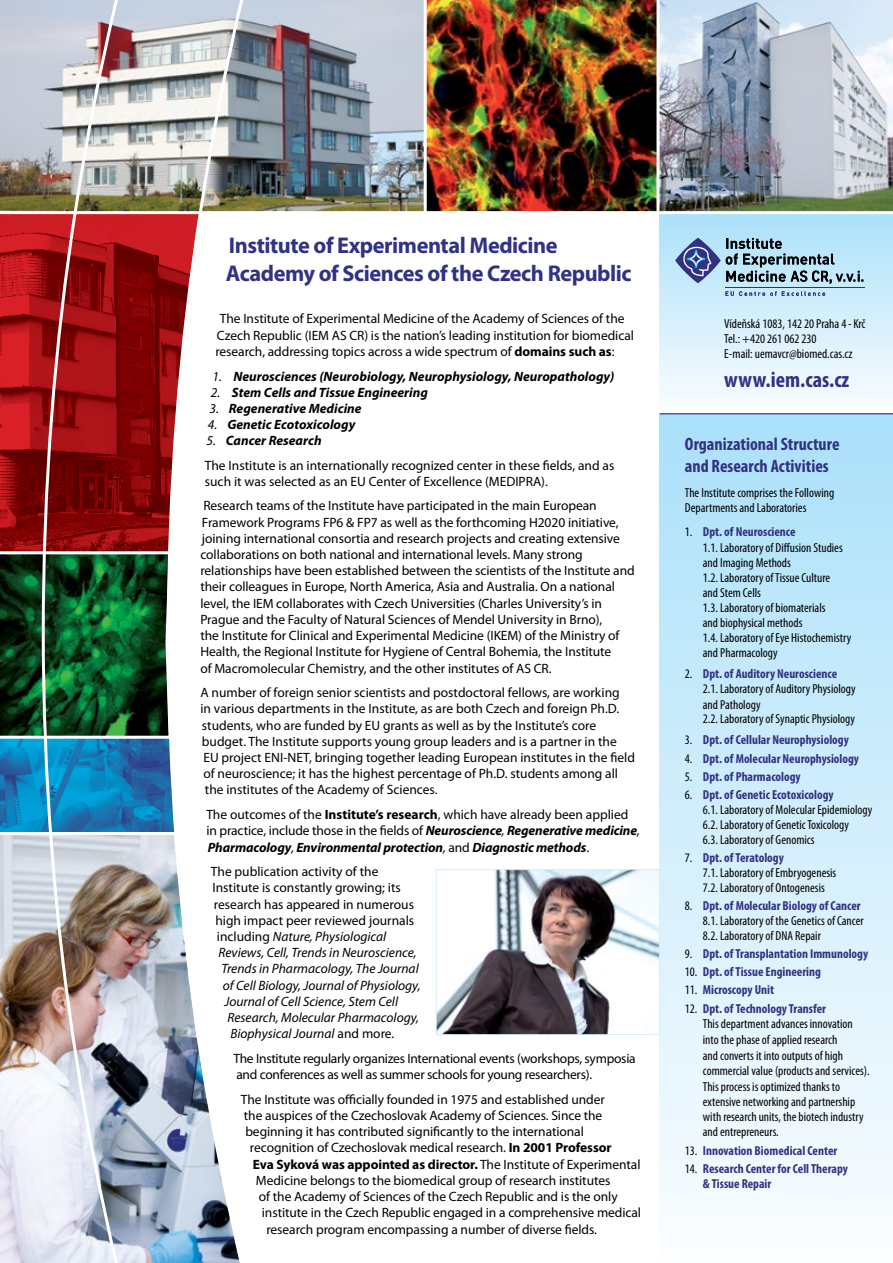
<style>
.page{position:relative;width:893px;height:1263px;background:#fff}
.page>*{position:absolute;margin:0;border:0;box-sizing:border-box;transform-origin:0 0}
.t1{font:700 22.8px/27.3px "Myriad Pro";letter-spacing:-.02em;color:#313282}
.t2{font:700 condensed 22.2px "Myriad Pro";color:#313282}
.t3{font:700 condensed 18px/21.6px "Myriad Pro";color:#313282}
.t4{font:13.5px/16.2px "Myriad Pro";letter-spacing:-.005em;color:#000}
.t5{font:italic 13.5px "Myriad Pro";color:#000}
.t6{font:italic 700 13.5px "Myriad Pro";color:#000}
.t7{font:700 13.5px "Myriad Pro";letter-spacing:-.005em;color:#000}
.t8{font:condensed 13.05px/15.1px "Myriad Pro";color:#000}
.t9{font:700 condensed 13.05px/15.3px "Myriad Pro";color:#313282}
.s1{font-weight:700}
.s2{font-weight:400}
.s3{font-style:italic}
.s4{font-weight:700;font-style:italic}
.s5{font-style:normal}
.s6{font-weight:700;color:#313282}
.s7{font-weight:400;color:#000}
</style>
<div class="page">
<img style="left:0;top:0;width:40px;height:211px">
<img style="left:0;top:214px;width:40px;height:336px">
<div style="left:659px;top:214px;width:234px;height:200px;background:linear-gradient(to bottom,#abe0f9,#fbfdff)"></div>
<div style="left:660px;top:414px;width:233px;height:849px;background:linear-gradient(to bottom,#abe0fa,#fbfdff)"></div>
<svg style="left:0;top:835px;width:40px;height:428px"></svg>
<img style="left:663px;top:0;width:230px;height:211px">
<svg style="left:0;top:550px;width:40px;height:282px;background:#0e4f51"></svg>
<svg style="left:659px;top:0;width:4px;height:1263px;background:#cde5f2"></svg>
<hr style="left:0;top:211px;width:893px;height:3px;background:#fff">
<svg style="left:725px;top:291px;width:100px;height:5px"></svg>
<hr style="left:725px;top:287px;width:139px;height:1px;background:#313282">
<svg style="left:675px;top:238px;width:188px;height:46px;background:#8eacc3"></svg>
<img style="left:537px;top:0;width:120px;height:212px">
<img style="left:40px;top:0;width:497px;height:1263px">
<img style="left:438px;top:871px;width:220px;height:162px">
<div style="left:436px;top:869px;width:224px;height:166px;border:1px solid #d4effc"></div>
<hr style="left:660px;top:413px;width:233px;height:1px;background:#313282">
<h1 class="t1" style="left:226px;top:231px;width:407px">Institute of Experimental Medicine<br>Academy of Sciences of the Czech Republic</h1>
<p class="t4" style="left:215px;top:311px;width:420px;text-indent:4px">The Institute of Experimental Medicine of the Academy of Sciences of the<br>Czech Republic (IEM AS CR) is the nation’s leading institution for biomedical research, addressing topics across a wide spectrum of <span class="s1">domains such as</span>:</p>
<p class="t6" style="left:212px;top:367px;width:404px"><span class="s2">1.</span> Neurosciences (Neurobiology, Neurophysiology, Neuropathology)</p>
<p class="t6" style="left:211px;top:383px;width:219px"><span class="s2">2.</span> Stem Cells and Tissue Engineering</p>
<p class="t6" style="left:209px;top:400px;width:154px"><span class="s2">3.</span> Regenerative Medicine</p>
<p class="t6" style="left:208px;top:416px;width:149px"><span class="s2">4.</span> Genetic Ecotoxicology</p>
<p class="t4" style="left:205px;top:428px;width:411px;line-height:24.8px"><span class="s3">5.</span> <span class="s4">Cancer Research<br></span>The Institute is an internationally recognized center in these fields, and as</p>
<p class="t4" style="left:203px;top:469px;width:395px;line-height:24.8px">such it was selected as an EU Center of Excellence (MEDIPRA).<br>Research teams of the Institute have participated in the main European</p>
<p class="t4" style="left:200px;top:514px;width:436px">Framework Programs FP6 &amp; FP7 as well as the forthcoming H2020 initiative, joining international consortia and research projects and creating extensive collaborations on both national and international levels. Many strong relationships have been established between the scientists of the Institute and their colleagues in Europe, North America, Asia and Australia. On a national level, the IEM collaborates with Czech Universities (Charles University’s in Prague and the Faculty of Natural Sciences of Mendel University in Brno),<br>the Institute for Clinical and Experimental Medicine (IKEM) of the Ministry of Health, the Regional Institute for Hygiene of Central Bohemia, the Institute<br>of Macromolecular Chemistry, and the other institutes of AS CR.</p>
<p class="t4" style="left:200px;top:684px;width:421px">A number of foreign senior scientists and postdoctoral fellows, are working</p>
<p class="t4" style="left:200px;top:700px;width:420px">in various departments in the Institute, as are both Czech and foreign Ph.D.</p>
<p class="t4" style="left:202px;top:717px;width:396px">students, who are funded by EU grants as well as by the Institute’s core</p>
<p class="t4" style="left:202px;top:733px;width:416px">budget. The Institute supports young group leaders and is a partner in the</p>
<p class="t4" style="left:203px;top:749px;width:433px">EU project ENI-NET, bringing together leading European institutes in the field</p>
<p class="t4" style="left:203px;top:765px;width:416px">of neuroscience; it has the highest percentage of Ph.D. students among all</p>
<p class="t4" style="left:205px;top:781px;width:234px">the institutes of the Academy of Sciences.</p>
<p class="t4" style="left:206px;top:806px;width:435px">The outcomes of the <span class="s1">Institute’s research</span>, which have already been applied in practice, include those in the fields of <span class="s4">Neuroscience</span><span class="s3">,</span> <span class="s4">Regenerative medicine</span><span class="s3">,<br></span><span class="s4">Pharmacology</span><span class="s3">,</span> <span class="s4">Environmental protection</span><span class="s3">,</span> and <span class="s4">Diagnostic methods</span>.</p>
<p class="t4" style="left:211px;top:863px;width:169px">The publication activity of the</p>
<p class="t4" style="left:212px;top:879px;width:190px">Institute is constantly growing; its</p>
<p class="t4" style="left:214px;top:896px;width:202px">research has appeared in numerous</p>
<p class="t4" style="left:215px;top:912px;width:200px">high impact peer reviewed journals</p>
<p class="t5" style="left:217px;top:928px;width:171px"><span class="s5">including</span> Nature, Physiological</p>
<p class="t5" style="left:218px;top:944px;width:200px">Reviews, Cell, Trends in Neuroscience,</p>
<p class="t5" style="left:221px;top:960px;width:199px">Trends in Pharmacology, The Journal</p>
<p class="t5" style="left:223px;top:977px;width:199px">of Cell Biology, Journal of Physiology,</p>
<p class="t5" style="left:224px;top:993px;width:175px">Journal of Cell Science, Stem Cell</p>
<p class="t5" style="left:227px;top:1009px;width:193px">Research, Molecular Pharmacology,</p>
<p class="t5" style="left:230px;top:1025px;width:165px">Biophysical Journal <span class="s5">and more.</span></p>
<p class="t4" style="left:233px;top:1050px;width:404px">The Institute regularly organizes International events (workshops, symposia and conferences as well as summer schools for young researchers).</p>
<p class="t4" style="left:241px;top:1091px;width:365px">The Institute was officially founded in 1975 and established under</p>
<p class="t4" style="left:244px;top:1107px;width:360px">the auspices of the Czechoslovak Academy of Sciences. Since the</p>
<p class="t4" style="left:245px;top:1123px;width:340px">beginning it has contributed significantly to the international</p>
<p class="t4" style="left:250px;top:1140px;width:363px">recognition of Czechoslovak medical research. <span class="s1">In 2001 Professor</span></p>
<p class="t7" style="left:253px;top:1155px;width:389px">Eva Syková was appointed as director. <span class="s2">The Institute of Experimental</span></p>
<p class="t4" style="left:256px;top:1172px;width:356px">Medicine belongs to the biomedical group of research institutes</p>
<p class="t4" style="left:259px;top:1188px;width:360px">of the Academy of Sciences of the Czech Republic and is the only</p>
<p class="t4" style="left:262px;top:1204px;width:381px">institute in the Czech Republic engaged in a comprehensive medical</p>
<p class="t4" style="left:266px;top:1221px;width:332px">research program encompassing a number of diverse fields.</p>
<p class="t8" style="left:724px;top:316px;width:143px">Vídeňská 1083, 142 20 Praha 4- Krč<br>Tel.: +420 261 062 230<br>E-mail: uemavcr@biomed.cas.cz</p>
<h2 class="t2" style="left:724px;top:366px;width:126px">www.iem.cas.cz</h2>
<h3 class="t3" style="left:685px;top:433px;width:156px">Organizational Structure and Research Activities</h3>
<p class="t8" style="left:685px;top:485px;width:151px">The Institute comprises the Following<br>Departments and Laboratories</p>
<p class="t8" style="left:703px;top:524px;width:150px;text-indent:-18px">1. <span class="s6">Dpt. of Neuroscience<br></span>1.1. Laboratory of Diffusion Studies and Imaging Methods<br>1.2. Laboratory of Tissue Culture<br>and Stem Cells<br>1.3. Laboratory of biomaterials<br>and biophysical methods<br>1.4. Laboratory of Eye Histochemistry and Pharmacology</p>
<p class="t8" style="left:703px;top:666px;width:154px;text-indent:-18px">2. <span class="s6">Dpt. of Auditory Neuroscience<br></span>2.1. Laboratory of Auditory Physiology and Pathology<br>2.2. Laboratory of Synaptic Physiology</p>
<p class="t9" style="left:685px;top:732px;width:165px"><span class="s7">3.</span> Dpt. of Cellular Neurophysiology</p>
<p class="t9" style="left:685px;top:750px;width:176px"><span class="s7">4.</span> Dpt. of Molecular Neurophysiology</p>
<p class="t9" style="left:685px;top:768px;width:117px"><span class="s7">5.</span> Dpt. of Pharmacology</p>
<p class="t8" style="left:703px;top:787px;width:171px;text-indent:-18px">6. <span class="s6">Dpt. of Genetic Ecotoxicology<br></span>6.1. Laboratory of Molecular Epidemiology 6.2. Laboratory of Genetic Toxicology<br>6.3. Laboratory of Genomics</p>
<p class="t8" style="left:703px;top:850px;width:135px;text-indent:-18px">7. <span class="s6">Dpt. of Teratology<br></span>7.1. Laboratory of Embryogenesis<br>7.2. Laboratory of Ontogenesis</p>
<p class="t8" style="left:703px;top:898px;width:162px;text-indent:-18px">8. <span class="s6">Dpt. of Molecular Biology of Cancer<br></span>8.1. Laboratory of the Genetics of Cancer<br>8.2. Laboratory of DNA Repair</p>
<p class="t9" style="left:685px;top:945px;width:185px"><span class="s7">9.</span> Dpt. of Transplantation Immunology</p>
<p class="t9" style="left:685px;top:964px;width:137px"><span class="s7">10.</span> Dpt. of Tissue Engineering</p>
<p class="t9" style="left:685px;top:982px;width:91px"><span class="s7">11.</span> Microscopy Unit</p>
<p class="t8" style="left:703px;top:1000px;width:168px;text-indent:-18px">12. <span class="s6">Dpt. of Technology Transfer<br></span>This department advances innovation into the phase of applied research<br>and converts it into outputs of high commercial value (products and services).<br>This process is optimized thanks to extensive networking and partnership with research units, the biotech industry and entrepreneurs.</p>
<p class="t9" style="left:685px;top:1142px;width:154px"><span class="s7">13.</span> Innovation Biomedical Center</p>
<p class="t9" style="left:703px;top:1161px;width:146px;text-indent:-18px"><span class="s7">14.</span> Research Center for Cell Therapy &amp; Tissue Repair</p>
</div>
